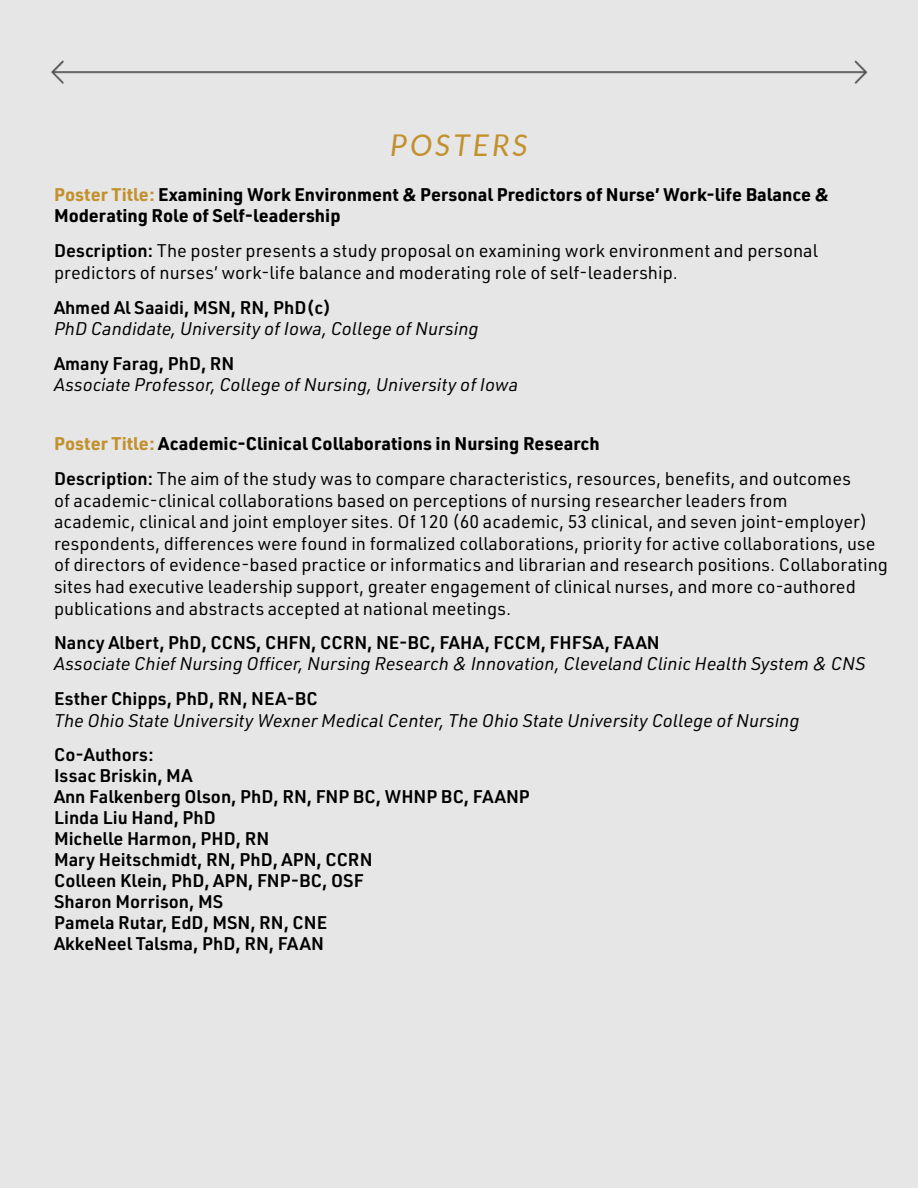
<style>
.page{position:relative;width:918px;height:1188px;background:#e6e6e6}
.page>*{position:absolute;margin:0;border:0;box-sizing:border-box;transform-origin:0 0}
.t1{font:italic 30px "Lato";letter-spacing:.1em;color:#c2912e}
.t2{font:18px/21.6px "URWDIN";color:#000}
.t3{font:600 18px/21px "URWDIN";color:#000}
.t4{font:italic 18px "URWDIN";color:#000}
.t5{font:700 18px/21px "URWDIN";color:#000}
.s1{color:#c2912e}
.s2{font-weight:600}
.s3{font-weight:700;color:#c2912e}
.s4{font-weight:700}
</style>
<div class="page">
<img style="left:51px;top:60px;width:817px;height:24px">
<h1 class="t1" style="left:390px;top:124px;width:139px">POSTERS</h1>
<p class="t5" style="left:54px;top:183px;width:776px"><span class="s1">Poster Title:</span> Examining Work Environment &amp; Personal Predictors of Nurse’ Work-life Balance &amp;<br>Moderating Role of Self-leadership</p>
<p class="t2" style="left:54px;top:239px;width:765px"><span class="s2">Description:</span> The poster presents a study proposal on examining work environment and personal predictors of nurses’ work-life balance and moderating role of self-leadership.</p>
<p class="t3" style="left:54px;top:296px;width:279px">Ahmed Al Saaidi, MSN, RN, PhD(c)</p>
<p class="t4" style="left:54px;top:316px;width:426px">PhD Candidate, University of Iowa, College of Nursing</p>
<p class="t3" style="left:54px;top:352px;width:182px">Amany Farag, PhD, RN</p>
<p class="t4" style="left:54px;top:373px;width:466px">Associate Professor, College of Nursing, University of Iowa</p>
<p class="t2" style="left:54px;top:425px;width:798px;line-height:35.1px"><span class="s3">Poster Title:</span> <span class="s4">Academic-Clinical Collaborations in Nursing Research<br></span><span class="s2">Description:</span> The aim of the study was to compare characteristics, resources, benefits, and outcomes</p>
<p class="t2" style="left:54px;top:489px;width:836px">of academic-clinical collaborations based on perceptions of nursing researcher leaders from<br>academic, clinical and joint employer sites. Of 120 (60 academic, 53 clinical, and seven joint-employer) respondents, differences were found in formalized collaborations, priority for active collaborations, use of directors of evidence-based practice or informatics and librarian and research positions. Collaborating sites had executive leadership support, greater engagement of clinical nurses, and more co-authored publications and abstracts accepted at national meetings.</p>
<p class="t3" style="left:54px;top:632px;width:607px">Nancy Albert, PhD, CCNS, CHFN, CCRN, NE-BC, FAHA, FCCM, FHFSA, FAAN</p>
<p class="t4" style="left:54px;top:652px;width:813px">Associate Chief Nursing Officer, Nursing Research &amp; Innovation, Cleveland Clinic Health System &amp; CNS</p>
<p class="t3" style="left:54px;top:688px;width:265px">Esther Chipps, PhD, RN, NEA-BC</p>
<p class="t4" style="left:54px;top:709px;width:747px">The Ohio State University Wexner Medical Center, The Ohio State University College of Nursing</p>
<p class="t3" style="left:54px;top:744px;width:477px">Co-Authors:<br>Issac Briskin, MA<br>Ann Falkenberg Olson, PhD, RN, FNP‐BC, WHNP‐BC, FAANP<br>Linda Liu Hand, PhD<br>Michelle Harmon, PHD, RN<br>Mary Heitschmidt, RN, PhD, APN, CCRN<br>Colleen Klein, PhD, APN, FNP-BC, OSF<br>Sharon Morrison, MS<br>Pamela Rutar, EdD, MSN, RN, CNE<br>AkkeNeel Talsma, PhD, RN, FAAN</p>
</div>
